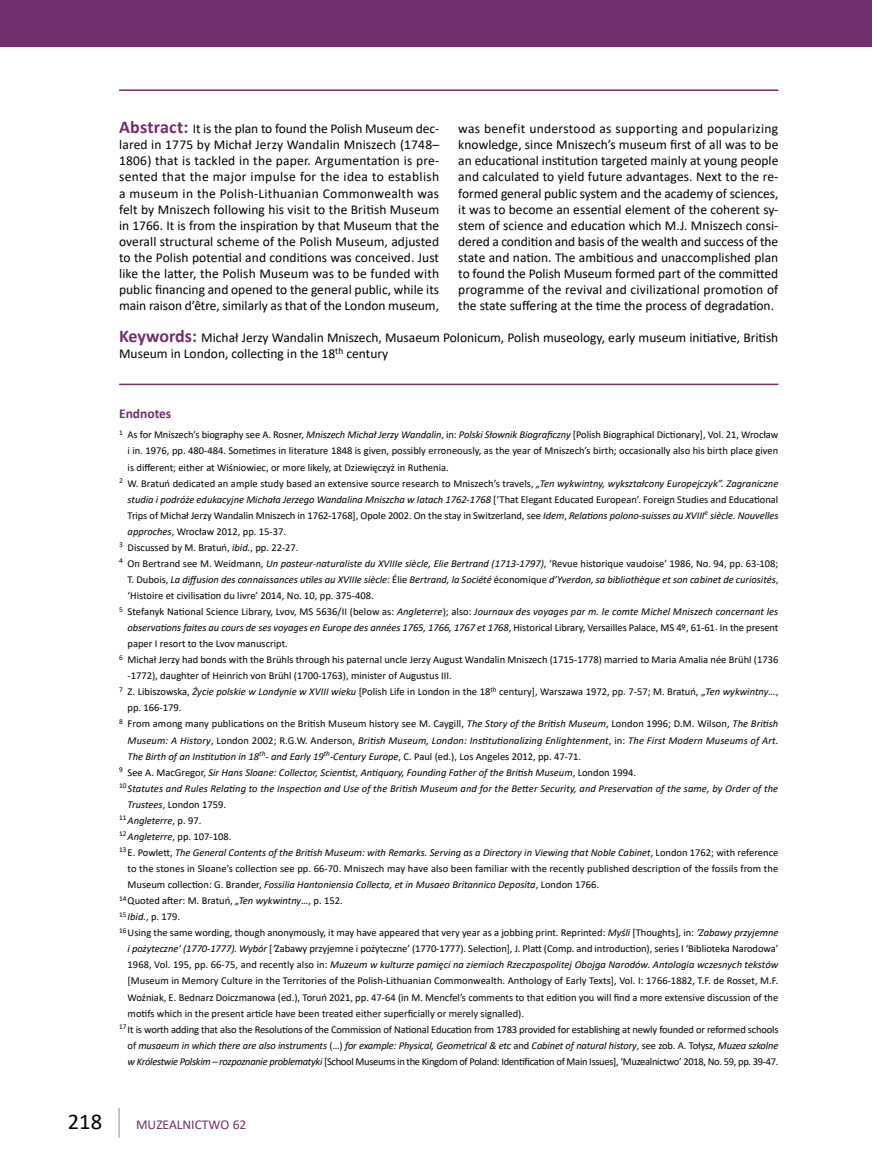
<style>
.page{position:relative;width:872px;height:1170px;background:#fff}
.page>*{position:absolute;margin:0;border:0;box-sizing:border-box;transform-origin:0 0}
.t1{font:22.5px "Calibri";color:#000}
.t2{font:13.5px/16px "Calibri";color:#000;text-align:justify}
.t3{font:13.5px "Calibri";color:#702f6b}
.t4{font:700 13.5px "Calibri";color:#702f6b}
.t5{font:10.5px "Calibri";color:#000}
.t6{font:italic 10.5px "Calibri";color:#000}
.t7{font:10.5px "Calibri";letter-spacing:-.03em;color:#000}
.t8{font:10.5px "Calibri";letter-spacing:-.02em;color:#000}
.s1{font-weight:700;font-size:18px;color:#702f6b}
.s2{font-style:italic}
.s3{font-style:normal}
</style>
<div class="page">
<hr style="left:118px;top:1107px;width:2px;height:30px;background:#b3b2b2">
<div style="left:0;top:0;width:872px;height:47px;background:#702f6b"></div>
<hr style="left:119px;top:89px;width:659px;height:2px;background:#702f6b">
<hr style="left:119px;top:383px;width:659px;height:2px;background:#702f6b">
<p class="t2" style="left:119px;top:120px;width:321px"><span class="s1">Abstract:</span> It is the plan to found the Polish Museum dec&shy;lared in 1775 by Michał Jerzy Wandalin Mniszech (1748– 1806) that is tackled in the paper. Argumentation is pre&shy;sented that the major impulse for the idea to establish a museum in the Polish-Lithuanian Commonwealth was felt by Mniszech following his visit to the British Museum in 1766. It is from the inspiration by that Museum that the overall structural scheme of the Polish Museum, adjusted to the Polish potential and conditions was conceived. Just like the latter, the Polish Museum was to be funded with public financing and opened to the general public, while its main raison d’être, similarly as that of the London museum,</p>
<p class="t2" style="left:458px;top:120px;width:321px">was benefit understood as supporting and popularizing knowledge, since Mniszech’s museum first of all was to be an educational institution targeted mainly at young people and calculated to yield future advantages. Next to the re&shy;formed general public system and the academy of sciences, it was to become an essential element of the coherent sy&shy;stem of science and education which M.J. Mniszech consi&shy;dered a condition and basis of the wealth and success of the state and nation. The ambitious and unaccomplished plan to found the Polish Museum formed part of the committed programme of the revival and civilizational promotion of the state suffering at the time the process of degradation.</p>
<p class="t2" style="left:119px;top:329px;width:661px"><span class="s1">Keywords:</span> Michał Jerzy Wandalin Mniszech, Musaeum Polonicum, Polish museology, early museum initiative, British<br>Museum in London, collecting in the 18<sup>th</sup> century</p>
<p class="t4" style="left:119px;top:404px;width:54px">Endnotes</p>
<p class="t5" style="left:119px;top:427px;width:660px"><sup>1</sup> As for Mniszech’s biography see A. Rosner, <span class="s2">Mniszech Michał Jerzy Wandalin</span>, in: <span class="s2">Polski Słownik Biograficzny</span> [Polish Biographical Dictionary], Vol. 21, Wrocław</p>
<p class="t5" style="left:128px;top:443px;width:652px">i in. 1976, pp. 480-484. Sometimes in literature 1848 is given, possibly erroneously, as the year of Mniszech’s birth; occasionally also his birth place given</p>
<p class="t5" style="left:128px;top:459px;width:323px">is different; either at Wiśniowiec, or more likely, at Dziewięczyż in Ruthenia.</p>
<p class="t5" style="left:119px;top:476px;width:661px"><sup>2</sup> W. Bratuń dedicated an ample study based an extensive source research to Mniszech’s travels, <span class="s2">„Ten wykwintny, wykształcony Europejczyk”. Zagraniczne</span></p>
<p class="t6" style="left:128px;top:492px;width:652px">studia i podróże edukacyjne Michała Jerzego Wandalina Mniszcha w latach 1762-1768 <span class="s3">[‘That Elegant Educated European’. Foreign Studies and Educational</span></p>
<p class="t5" style="left:128px;top:508px;width:652px">Trips of Michał Jerzy Wandalin Mniszech in 1762-1768], Opole 2002. On the stay in Switzerland, see <span class="s2">Idem</span>, <span class="s2">Relations polono-suisses au XVIII</span><sup>e</sup> <span class="s2">siècle. Nouvelles</span></p>
<p class="t5" style="left:128px;top:524px;width:160px"><span class="s2">approches</span>, Wrocław 2012, pp. 15-37.</p>
<p class="t5" style="left:119px;top:540px;width:181px"><sup>3</sup> Discussed by M. Bratuń, <span class="s2">ibid.</span>, pp. 22-27.</p>
<p class="t5" style="left:119px;top:556px;width:661px"><sup>4</sup> On Bertrand see M. Weidmann, <span class="s2">Un pasteur-naturaliste du XVIIIe siècle, Elie Bertrand (1713-1797)</span>, ‘Revue historique vaudoise’ 1986, No. 94, pp. 63-108;</p>
<p class="t6" style="left:128px;top:572px;width:652px"><span class="s3">T. Dubois,</span> La diffusion des connaissances utiles au XVIIIe siècle: <span class="s3">Élie</span> Bertrand, la Société <span class="s3">économique</span> d’Yverdon, sa bibliothèque et son cabinet de curiosités<span class="s3">,</span></p>
<p class="t5" style="left:128px;top:588px;width:248px">‘Histoire et civilisation du livre’ 2014, No. 10, pp. 375-408.</p>
<p class="t6" style="left:119px;top:604px;width:660px"><sup>5</sup> <span class="s3">Stefanyk National Science Library, Lvov, MS 5636/II (below as:</span> Angleterre<span class="s3">); also:</span> Journaux des voyages par m. le comte Michel Mniszech concernant les</p>
<p class="t6" style="left:128px;top:620px;width:652px">observations faites au cours de ses voyages en Europe des années 1765, 1766, 1767 et 1768<span class="s3">, Historical Library, Versailles Palace, MS 4º, 61-61. In the present</span></p>
<p class="t5" style="left:128px;top:636px;width:162px">paper I resort to the Lvov manuscript.</p>
<p class="t5" style="left:119px;top:652px;width:660px"><sup>6</sup> Michał Jerzy had bonds with the Brühls through his paternal uncle Jerzy August Wandalin Mniszech (1715-1778) married to Maria Amalia née Brühl (1736</p>
<p class="t5" style="left:128px;top:668px;width:326px">-1772), daughter of Heinrich von Brühl (1700-1763), minister of Augustus III.</p>
<p class="t5" style="left:119px;top:684px;width:661px"><sup>7</sup> Z. Libiszowska, <span class="s2">Życie polskie w Londynie w XVIII wieku</span> [Polish Life in London in the 18<sup>th</sup> century], Warszawa 1972, pp. 7-57; M. Bratuń, „<span class="s2">Ten wykwintny…</span>,</p>
<p class="t5" style="left:128px;top:700px;width:55px">pp. 166-179.</p>
<p class="t5" style="left:119px;top:716px;width:661px"><sup>8</sup> From among many publications on the British Museum history see M. Caygill, <span class="s2">The Story of the British Museum</span>, London 1996; D.M. Wilson, <span class="s2">The British</span></p>
<p class="t6" style="left:128px;top:732px;width:652px">Museum: A History<span class="s3">, London 2002; R.G.W. Anderson,</span> British Museum, London: Institutionalizing Enlightenment<span class="s3">, in:</span> The First Modern Museums of Art.</p>
<p class="t6" style="left:128px;top:748px;width:455px">The Birth of an Institution in 18<sup>th</sup>- and Early 19<sup>th</sup>-Century Europe<span class="s3">, C. Paul (ed.), Los Angeles 2012, pp. 47-71.</span></p>
<p class="t6" style="left:119px;top:764px;width:518px"><sup>9</sup> <span class="s3">See A. MacGregor,</span> Sir Hans Sloane: Collector, Scientist, Antiquary, Founding Father of the British Museum<span class="s3">, London 1994.</span></p>
<p class="t6" style="left:119px;top:780px;width:660px"><sup>10</sup> Statutes and Rules Relating to the Inspection and Use of the British Museum and for the Better Security, and Preservation of the same, by Order of the</p>
<p class="t5" style="left:128px;top:797px;width:100px"><span class="s2">Trustees</span>, London 1759.</p>
<p class="t6" style="left:119px;top:813px;width:84px"><sup>11</sup>Angleterre<span class="s3">, p. 97.</span></p>
<p class="t5" style="left:119px;top:829px;width:114px"><sup>12</sup><span class="s2">Angleterre</span>, pp. 107-108.</p>
<p class="t6" style="left:119px;top:845px;width:661px"><sup>13</sup> <span class="s3">E. Powlett,</span> The General Contents of the British Museum: with Remarks. Serving as a Directory in Viewing that Noble Cabinet<span class="s3">, London 1762; with reference</span></p>
<p class="t5" style="left:128px;top:861px;width:652px">to the stones in Sloane’s collection see pp. 66-70. Mniszech may have also been familiar with the recently published description of the fossils from the</p>
<p class="t6" style="left:128px;top:877px;width:473px"><span class="s3">Museum collection: G. Brander,</span> Fossilia Hantoniensia Collecta, et in Musaeo Britannico Deposita<span class="s3">, London 1766.</span></p>
<p class="t5" style="left:119px;top:893px;width:225px"><sup>14</sup>Quoted after: M. Bratuń, <span class="s2">„Ten wykwintny…</span>, p. 152.</p>
<p class="t5" style="left:119px;top:909px;width:63px"><sup>15</sup> <span class="s2">Ibid.</span>, p. 179.</p>
<p class="t5" style="left:119px;top:925px;width:661px"><sup>16</sup>Using the same wording, though anonymously, it may have appeared that very year as a jobbing print. Reprinted: <span class="s2">Myśli</span> [Thoughts], in: <span class="s2">‘Zabawy przyjemne</span></p>
<p class="t5" style="left:128px;top:941px;width:652px"><span class="s2">i pożyteczne’ (1770-1777). Wybór</span> [<span class="s2">‘</span>Zabawy przyjemne i pożyteczne’ (1770-1777). Selection], J. Platt (Comp. and introduction), series I ‘Biblioteka Narodowa’</p>
<p class="t6" style="left:128px;top:957px;width:652px"><span class="s3">1968, Vol. 195, pp. 66-75, and recently also in:</span> Muzeum w kulturze pamięci na ziemiach Rzeczpospolitej Obojga Narodów. Antologia wczesnych tekstów</p>
<p class="t5" style="left:128px;top:973px;width:652px">[Museum in Memory Culture in the Territories of the Polish-Lithuanian Commonwealth. Anthology of Early Texts], Vol. I: 1766-1882, T.F. de Rosset, M.F.</p>
<p class="t5" style="left:128px;top:989px;width:652px">Woźniak, E. Bednarz Doiczmanowa (ed.), Toruń 2021, pp. 47-64 (in M. Mencfel’s comments to that edition you will find a more extensive discussion of the</p>
<p class="t5" style="left:128px;top:1005px;width:398px">motifs which in the present article have been treated either superficially or merely signalled).</p>
<p class="t8" style="left:119px;top:1021px;width:661px"><sup>17</sup> It is worth adding that also the Resolutions of the Commission of National Education from 1783 provided for establishing at newly founded or reformed schools</p>
<p class="t6" style="left:128px;top:1037px;width:652px"><span class="s3">of</span> musaeum in which there are also instruments <span class="s3">(…)</span> for example: Physical, Geometrical &amp; etc <span class="s3">and</span> Cabinet of natural history<span class="s3">, see zob. A. Tołysz,</span> Muzea szkolne</p>
<p class="t7" style="left:128px;top:1053px;width:652px"><span class="s2">w Królestwie Polskim – rozpoznanie problematyki</span> [School Museums in the Kingdom of Poland: Identification of Main Issues], ‘Muzealnictwo’ 2018, No. 59, pp. 39-47.</p>
<h1 class="t1" style="left:68px;top:1105px;width:36px">218</h1>
<p class="t3" style="left:136px;top:1115px;width:112px">MUZEALNICTWO 62</p>
</div>
